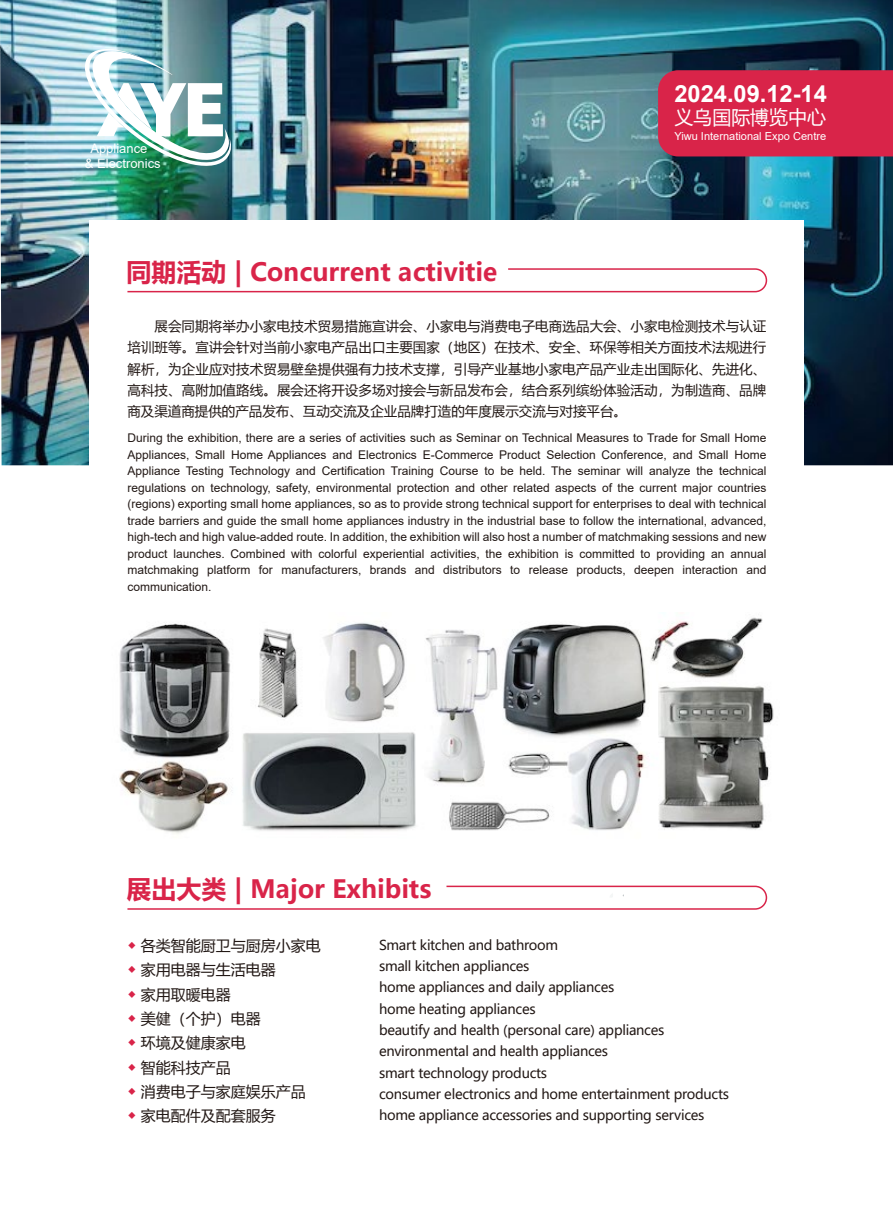
<style>
.page{position:relative;width:893px;height:1212px;background:#fff}
.page>*{position:absolute;margin:0;border:0;box-sizing:border-box;transform-origin:0 0}
.t1{font:700 25.05px "Microsoft Ya Hei";color:#d92449}
.t2{font:700 23.7px "Arial";color:#fff}
.t3{font:19.05px "Microsoft Ya Hei";color:#fff}
.t4{font:15px "Microsoft Ya Hei";color:#221815}
.t5{font:13.5px/21.3px "Microsoft Ya Hei";letter-spacing:-.02em;color:#221815;text-align:justify}
.t6{font:13.05px/14.4px "Arial";color:#fff;text-align:center}
.t7{font:12px/16.5px "Arial";color:#221815;text-align:justify}
.t8{font:11.1px "Arial";color:#fff}
.s1{color:#d92449}
</style>
<div class="page">
<img style="left:0;top:0;width:893px;height:465px">
<div style="left:89px;top:221px;width:715px;height:427px;background:#fff"></div>
<svg style="left:127px;top:268px;width:641px;height:25px"></svg>
<svg style="left:127px;top:885px;width:641px;height:25px"></svg>
<div style="left:658px;top:70px;width:235px;height:86px;background:#d92449"></div>
<img style="left:80px;top:42px;width:153px;height:132px">
<img style="left:119px;top:617px;width:655px;height:217px">
<p class="t6" style="left:85px;top:141px;width:77px">Appliance<br>&amp; Electronics</p>
<h1 class="t1" style="left:127px;top:254px;width:372px">同期活动 | Concurrent activitie</h1>
<h2 class="t2" style="left:674px;top:77px;width:154px">2024.09.12-14</h2>
<h3 class="t3" style="left:674px;top:104px;width:153px">义乌国际博览中心</h3>
<p class="t8" style="left:674px;top:129px;width:153px">Yiwu International Expo Centre</p>
<p class="t5" style="left:127px;top:315px;width:640px;text-indent:27px">展会同期将举办小家电技术贸易措施宣讲会、小家电与消费电子电商选品大会、小家电检测技术与认证培训班等。宣讲会针对当前小家电产品出口主要国家（地区）在技术、安全、环保等相关方面技术法规进行解析，为企业应对技术贸易壁垒提供强有力技术支撑，引导产业基地小家电产品产业走出国际化、先进化、高科技、高附加值路线。展会还将开设多场对接会与新品发布会，结合系列缤纷体验活动，为制造商、品牌商及渠道商提供的产品发布、互动交流及企业品牌打造的年度展示交流与对接平台。</p>
<p class="t7" style="left:127px;top:429px;width:640px">During the exhibition, there are a series of activities such as Seminar on Technical Measures to Trade for Small Home Appliances, Small Home Appliances and Electronics E-Commerce Product Selection Conference, and Small Home Appliance Testing Technology and Certification Training Course to be held. The seminar will analyze the technical regulations on technology, safety, environmental protection and other related aspects of the current major countries (regions) exporting small home appliances, so as to provide strong technical support for enterprises to deal with technical trade barriers and guide the small home appliances industry in the industrial base to follow the international, advanced, high-tech and high value-added route. In addition, the exhibition will also host a number of matchmaking sessions and new product launches. Combined with colorful experiential activities, the exhibition is committed to providing an annual matchmaking platform for manufacturers, brands and distributors to release products, deepen interaction and communication.</p>
<h1 class="t1" style="left:127px;top:872px;width:306px">展出大类 | Major Exhibits</h1>
<p class="t4" style="left:127px;top:935px;width:195px"><span class="s1">◆</span> 各类智能厨卫与厨房小家电</p>
<p class="t4" style="left:127px;top:960px;width:150px"><span class="s1">◆</span> 家用电器与生活电器</p>
<p class="t4" style="left:127px;top:984px;width:105px"><span class="s1">◆</span> 家用取暖电器</p>
<p class="t4" style="left:127px;top:1008px;width:135px"><span class="s1">◆</span> 美健（个护）电器</p>
<p class="t4" style="left:127px;top:1033px;width:120px"><span class="s1">◆</span> 环境及健康家电</p>
<p class="t4" style="left:127px;top:1057px;width:105px"><span class="s1">◆</span> 智能科技产品</p>
<p class="t4" style="left:127px;top:1081px;width:180px"><span class="s1">◆</span> 消费电子与家庭娱乐产品</p>
<p class="t4" style="left:127px;top:1106px;width:150px"><span class="s1">◆</span> 家电配件及配套服务</p>
<p class="t5" style="left:379px;top:934px;width:352px;text-align:left">Smart kitchen and bathroom<br>small kitchen appliances<br>home appliances and daily appliances<br>home heating appliances<br>beautify and health (personal care) appliances environmental and health appliances<br>smart technology products<br>consumer electronics and home entertainment products home appliance accessories and supporting services</p>
</div>
